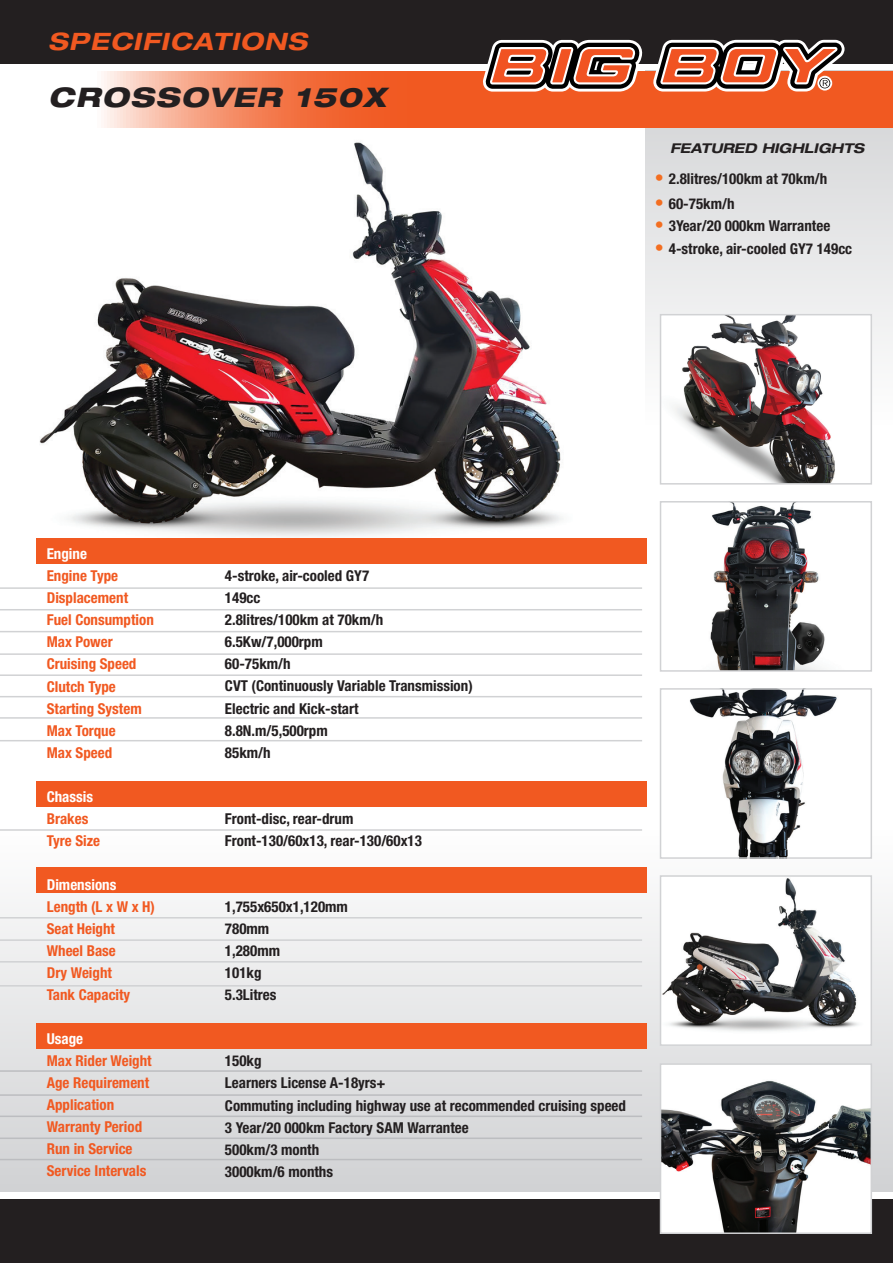
<style>
.page{position:relative;width:893px;height:1263px;background:#fff}
.page>*{position:absolute;margin:0;border:0;box-sizing:border-box;transform-origin:0 0}
.t1{font:italic 800 expanded 27px "Helvetica Neue LT Std";letter-spacing:.05em;color:#231f20}
.t2{font:italic 700 expanded 24px "Helvetica Neue LT Std";letter-spacing:.05em;color:#f15921}
.t3{font:700 condensed 15px/22px "Helvetica Neue LT Std";color:#231f20}
.t4{font:700 condensed 15px/22px "Helvetica Neue LT Std";color:#f15921}
.t5{font:700 condensed 15px "Helvetica Neue LT Std";color:#fff}
.t6{font:italic 700 expanded 13.5px "Helvetica Neue LT Std";color:#231f20}
.s1{font-stretch:normal;font-size:18px;color:#f36e21}
</style>
<div class="page">
<svg style="left:645px;top:128px;width:248px;height:297px;background:#e5e5e6"></svg>
<div style="left:0;top:830px;width:893px;height:362px;background:linear-gradient(to bottom,#fefdfc,#d0d1d3)"></div>
<img style="left:39px;top:142px;width:524px;height:396px">
<div style="left:0;top:1199px;width:893px;height:64px;background:#231f20"></div>
<div style="left:36px;top:538px;width:610px;height:26px;background:#f15921"></div>
<div style="left:36px;top:781px;width:610px;height:26px;background:#f15921"></div>
<div style="left:36px;top:867px;width:610px;height:26px;background:#f15921"></div>
<div style="left:36px;top:1023px;width:610px;height:26px;background:#f15921"></div>
<img style="left:663px;top:317px;width:206px;height:165px">
<div style="left:660px;top:314px;width:212px;height:171px;border:2px solid #d1d2d4"></div>
<img style="left:710px;top:504px;width:115px;height:165px">
<div style="left:660px;top:501px;width:212px;height:171px;border:2px solid #d1d2d4"></div>
<img style="left:663px;top:691px;width:206px;height:165px">
<div style="left:660px;top:688px;width:212px;height:171px;border:2px solid #d1d2d4"></div>
<img style="left:663px;top:878px;width:206px;height:165px">
<div style="left:660px;top:875px;width:212px;height:171px;border:2px solid #d1d2d4"></div>
<img style="left:663px;top:1066px;width:206px;height:165px">
<div style="left:660px;top:1063px;width:212px;height:171px;border:2px solid #d1d2d4"></div>
<hr style="left:0;top:587px;width:642px;height:2px;background:#d1d2d4">
<hr style="left:0;top:609px;width:642px;height:1px;background:#d1d2d4">
<hr style="left:0;top:631px;width:642px;height:1px;background:#d1d2d4">
<hr style="left:0;top:653px;width:642px;height:2px;background:#d1d2d4">
<hr style="left:0;top:674px;width:642px;height:2px;background:#d1d2d4">
<hr style="left:0;top:696px;width:642px;height:1px;background:#d1d2d4">
<hr style="left:0;top:717px;width:642px;height:2px;background:#d1d2d4">
<hr style="left:0;top:740px;width:642px;height:1px;background:#d1d2d4">
<hr style="left:0;top:829px;width:642px;height:2px;background:#d1d2d4">
<hr style="left:0;top:917px;width:642px;height:1px;background:#d1d2d4">
<hr style="left:0;top:939px;width:642px;height:2px;background:#d1d2d4">
<hr style="left:0;top:961px;width:642px;height:1px;background:#d1d2d4">
<hr style="left:0;top:985px;width:642px;height:1px;background:#d1d2d4">
<hr style="left:0;top:1070px;width:642px;height:2px;background:#bcbdc0">
<hr style="left:0;top:1094px;width:642px;height:2px;background:#bcbdc0">
<hr style="left:0;top:1115px;width:642px;height:2px;background:#bcbdc0">
<hr style="left:0;top:1137px;width:642px;height:2px;background:#bcbdc0">
<hr style="left:0;top:1159px;width:642px;height:1px;background:#bcbdc0">
<div style="left:0;top:0;width:893px;height:64px;background:#231f20"></div>
<svg style="left:104px;top:71px;width:789px;height:57px;background:#f27141"></svg>
<svg style="left:483px;top:40px;width:361px;height:52px"></svg>
<h2 class="t2" style="left:48px;top:26px;width:260px">SPECIFICATIONS</h2>
<h1 class="t1" style="left:48px;top:80px;width:339px">CROSSOVER 150X</h1>
<p class="t6" style="left:670px;top:140px;width:195px">FEATURED HIGHLIGHTS</p>
<p class="t3" style="left:655px;top:168px;width:174px"><span class="s1">•</span> 2.8litres/100km at 70km/h</p>
<p class="t3" style="left:655px;top:192px;width:81px"><span class="s1">•</span> 60-75km/h</p>
<p class="t3" style="left:655px;top:215px;width:177px"><span class="s1">•</span> 3Year/20 000km Warrantee</p>
<p class="t3" style="left:655px;top:237px;width:199px"><span class="s1">•</span> 4-stroke, air-cooled GY7 149cc</p>
<p class="t5" style="left:47px;top:545px;width:42px">Engine</p>
<p class="t4" style="left:47px;top:565px;width:109px">Engine Type<br>Displacement<br>Fuel Consumption<br>Max Power<br>Cruising Speed<br>Clutch Type<br>Starting System<br>Max Torque<br>Max Speed</p>
<p class="t5" style="left:47px;top:787px;width:48px">Chassis</p>
<p class="t4" style="left:47px;top:807px;width:55px">Brakes<br>Tyre Size</p>
<p class="t5" style="left:47px;top:875px;width:71px">Dimensions</p>
<p class="t4" style="left:47px;top:895px;width:110px">Length (L x W x H)<br>Seat Height<br>Wheel Base<br>Dry Weight<br>Tank Capacity</p>
<p class="t5" style="left:47px;top:1030px;width:38px">Usage</p>
<p class="t4" style="left:47px;top:1050px;width:106px">Max Rider Weight<br>Age Requirement<br>Application<br>Warranty Period<br>Run in Service<br>Service Intervals</p>
<p class="t3" style="left:225px;top:565px;width:249px">4-stroke, air-cooled GY7<br>149cc<br>2.8litres/100km at 70km/h<br>6.5Kw/7,000rpm<br>60-75km/h<br>CVT (Continuously Variable Transmission)<br>Electric and Kick-start<br>8.8N.m/5,500rpm<br>85km/h</p>
<p class="t3" style="left:225px;top:807px;width:199px">Front-disc, rear-drum<br>Front-130/60x13, rear-130/60x13</p>
<p class="t3" style="left:225px;top:895px;width:124px">1,755x650x1,120mm<br>780mm<br>1,280mm<br>101kg<br>5.3Litres</p>
<p class="t3" style="left:225px;top:1050px;width:403px">150kg<br>Learners License A-18yrs+<br>Commuting including highway use at recommended cruising speed<br>3 Year/20 000km Factory SAM Warrantee<br>500km/3 month<br>3000km/6 months</p>
</div>
